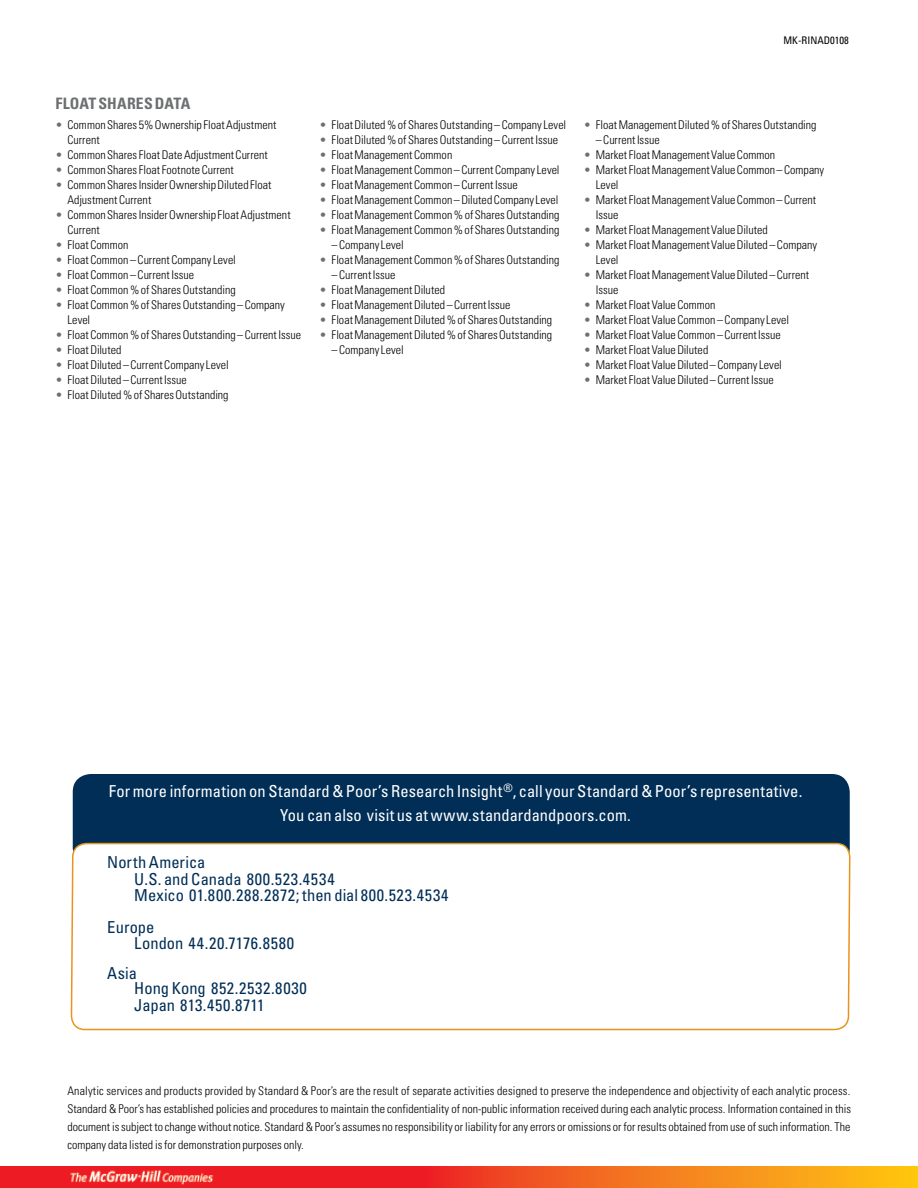
<style>
.page{position:relative;width:918px;height:1188px;background:#fff}
.page>*{position:absolute;margin:0;border:0;box-sizing:border-box;transform-origin:0 0}
.t1{font:condensed 16.5px/24px "Univers";letter-spacing:.005em;color:#fff;text-align:center}
.t2{font:condensed 16.5px/16.5px "Univers";letter-spacing:.04em;color:#002e56}
.t3{font:condensed 16.5px "Univers";color:#002e56}
.t4{font:700 condensed 15.75px "Univers";color:#6d6f71}
.t5{font:300 condensed 12px/15px "Univers";color:#000}
.t6{font:condensed 10.5px "Univers";color:#000}
.s1{color:#6d6f71}
</style>
<div class="page">
<img style="left:0;top:1167px;width:918px;height:21px">
<div style="left:73px;top:774px;width:777px;height:92px;background:#002e56;border-radius:18px"></div>
<svg style="left:70px;top:842px;width:781px;height:346px"></svg>
<p class="t6" style="left:784px;top:34px;width:67px">MK-RINAD0108</p>
<h2 class="t4" style="left:56px;top:93px;width:136px">FLOAT SHARES DATA</h2>
<p class="t5" style="left:68px;top:117px;width:210px;text-indent:-12px"><span class="s1">•</span> Common Shares 5% Ownership Float Adjustment<br>Current</p>
<p class="t5" style="left:56px;top:147px;width:214px"><span class="s1">•</span> Common Shares Float Date Adjustment Current</p>
<p class="t5" style="left:56px;top:162px;width:180px"><span class="s1">•</span> Common Shares Float Footnote Current</p>
<p class="t5" style="left:68px;top:177px;width:206px;text-indent:-12px"><span class="s1">•</span> Common Shares Insider Ownership Diluted Float<br>Adjustment Current</p>
<p class="t5" style="left:68px;top:207px;width:225px;text-indent:-12px"><span class="s1">•</span> Common Shares Insider Ownership Float Adjustment<br>Current</p>
<p class="t5" style="left:56px;top:237px;width:75px"><span class="s1">•</span> Float Common</p>
<p class="t5" style="left:56px;top:252px;width:182px"><span class="s1">•</span> Float Common – Current Company Level</p>
<p class="t5" style="left:56px;top:267px;width:140px"><span class="s1">•</span> Float Common – Current Issue</p>
<p class="t5" style="left:56px;top:282px;width:182px"><span class="s1">•</span> Float Common % of Shares Outstanding</p>
<p class="t5" style="left:68px;top:297px;width:219px;text-indent:-12px"><span class="s1">•</span> Float Common % of Shares Outstanding – Company<br>Level</p>
<p class="t5" style="left:56px;top:327px;width:247px"><span class="s1">•</span> Float Common % of Shares Outstanding – Current Issue</p>
<p class="t5" style="left:56px;top:342px;width:67px"><span class="s1">•</span> Float Diluted</p>
<p class="t5" style="left:56px;top:357px;width:175px"><span class="s1">•</span> Float Diluted – Current Company Level</p>
<p class="t5" style="left:56px;top:372px;width:133px"><span class="s1">•</span> Float Diluted – Current Issue</p>
<p class="t5" style="left:56px;top:387px;width:175px"><span class="s1">•</span> Float Diluted % of Shares Outstanding</p>
<p class="t5" style="left:320px;top:117px;width:248px"><span class="s1">•</span> Float Diluted % of Shares Outstanding – Company Level</p>
<p class="t5" style="left:320px;top:132px;width:240px"><span class="s1">•</span> Float Diluted % of Shares Outstanding – Current Issue</p>
<p class="t5" style="left:320px;top:147px;width:134px"><span class="s1">•</span> Float Management Common</p>
<p class="t5" style="left:320px;top:162px;width:241px"><span class="s1">•</span> Float Management Common – Current Company Level</p>
<p class="t5" style="left:320px;top:177px;width:200px"><span class="s1">•</span> Float Management Common – Current Issue</p>
<p class="t5" style="left:320px;top:192px;width:240px"><span class="s1">•</span> Float Management Common – Diluted Company Level</p>
<p class="t5" style="left:320px;top:207px;width:241px"><span class="s1">•</span> Float Management Common % of Shares Outstanding</p>
<p class="t5" style="left:320px;top:222px;width:241px"><span class="s1">•</span> Float Management Common % of Shares Outstanding</p>
<p class="t5" style="left:332px;top:237px;width:74px">– Company Level</p>
<p class="t5" style="left:320px;top:252px;width:241px"><span class="s1">•</span> Float Management Common % of Shares Outstanding</p>
<p class="t5" style="left:332px;top:267px;width:65px">– Current Issue</p>
<p class="t5" style="left:320px;top:282px;width:127px"><span class="s1">•</span> Float Management Diluted</p>
<p class="t5" style="left:320px;top:297px;width:192px"><span class="s1">•</span> Float Management Diluted – Current Issue</p>
<p class="t5" style="left:320px;top:312px;width:234px"><span class="s1">•</span> Float Management Diluted % of Shares Outstanding</p>
<p class="t5" style="left:320px;top:327px;width:234px"><span class="s1">•</span> Float Management Diluted % of Shares Outstanding</p>
<p class="t5" style="left:332px;top:342px;width:74px">– Company Level</p>
<p class="t5" style="left:584px;top:117px;width:234px"><span class="s1">•</span> Float Management Diluted % of Shares Outstanding</p>
<p class="t5" style="left:596px;top:132px;width:65px">– Current Issue</p>
<p class="t5" style="left:584px;top:147px;width:193px"><span class="s1">•</span> Market Float Management Value Common</p>
<p class="t5" style="left:596px;top:162px;width:230px;text-indent:-12px"><span class="s1">•</span> Market Float Management Value Common – Company<br>Level</p>
<p class="t5" style="left:596px;top:192px;width:222px;text-indent:-12px"><span class="s1">•</span> Market Float Management Value Common – Current<br>Issue</p>
<p class="t5" style="left:584px;top:222px;width:186px"><span class="s1">•</span> Market Float Management Value Diluted</p>
<p class="t5" style="left:596px;top:237px;width:223px;text-indent:-12px"><span class="s1">•</span> Market Float Management Value Diluted – Company<br>Level</p>
<p class="t5" style="left:596px;top:267px;width:215px;text-indent:-12px"><span class="s1">•</span> Market Float Management Value Diluted – Current<br>Issue</p>
<p class="t5" style="left:584px;top:297px;width:133px"><span class="s1">•</span> Market Float Value Common</p>
<p class="t5" style="left:584px;top:312px;width:207px"><span class="s1">•</span> Market Float Value Common – Company Level</p>
<p class="t5" style="left:584px;top:327px;width:199px"><span class="s1">•</span> Market Float Value Common – Current Issue</p>
<p class="t5" style="left:584px;top:342px;width:126px"><span class="s1">•</span> Market Float Value Diluted</p>
<p class="t5" style="left:584px;top:357px;width:200px"><span class="s1">•</span> Market Float Value Diluted – Company Level</p>
<p class="t5" style="left:584px;top:372px;width:191px"><span class="s1">•</span> Market Float Value Diluted – Current Issue</p>
<h1 class="t1" style="left:109px;top:779px;width:695px">For more information on Standard &amp; Poor’s Research I nsight<sup>®</sup>, call your Standard &amp; Poor’s representative.<br>You can also visit us at www.standardandpoors.com.</h1>
<h1 class="t2" style="left:107px;top:854px;width:100px">North America</h1>
<h1 class="t2" style="left:107px;top:871px;width:229px">U.S. and Canada 800.523.4534</h1>
<h1 class="t2" style="left:134px;top:887px;width:316px">Mexico 01.800.288.2872; then dial 800.523.4534</h1>
<h1 class="t2" style="left:134px;top:919px;width:161px;text-indent:-27px">Europe<br>London 44.20.7176.8580</h1>
<h1 class="t2" style="left:107px;top:966px;width:201px;line-height:15px">Asia<br>Hong Kong 852.2532.8030</h1>
<h1 class="t3" style="left:134px;top:995px;width:132px">Japan 813.450.8711</h1>
<p class="t5" style="left:68px;top:1082px;width:785px;line-height:18px;text-align:justify">Analytic services and products provided by Standard &amp; Poor’s are the result of separate activities designed to preserve the independence and objectivity of each analytic process.<br>Standard &amp; Poor’s has established policies and procedures to maintain the confidentiality of non-public information received during each analytic process. Information contained in this document is subject to change without notice. Standard &amp; Poor’s assumes no responsibility or liability for any errors or omissions or for results obtained from use of such information. The company data listed is for demonstration purposes only.</p>
</div>
